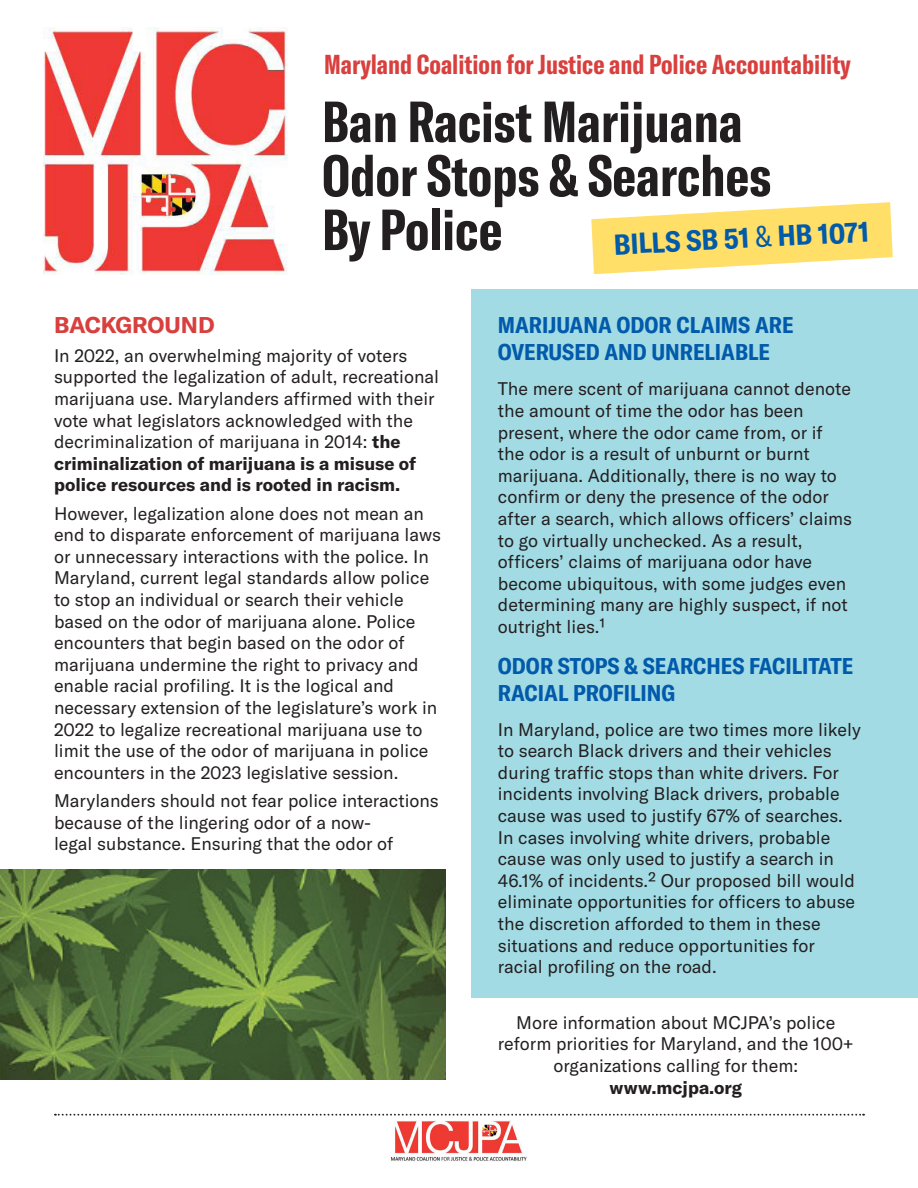
<style>
.page{position:relative;width:918px;height:1188px;background:#fff}
.page>*{position:absolute;margin:0;border:0;box-sizing:border-box;transform-origin:0 0}
.t1{font:700 extra-condensed 57px/54px "GT America";color:#231f20}
.t2{font:700 condensed 28.5px "GT America";color:#015aaa}
.t3{font:700 extra-condensed 27px "GT America";color:#d8403e}
.t4{font:700 condensed 22.5px/27px "GT America";color:#015aaa}
.t5{font:700 22.5px "GT America";color:#d8403e}
.t6{font:18px/21.6px "GT America";color:#231f20}
.t7{font:700 18px "GT America";color:#231f20}
.s1{font-weight:400}
.s2{font-weight:700}
</style>
<div class="page">
<svg style="left:55px;top:1114px;width:809px;height:2px"></svg>
<img style="left:391px;top:1121px;width:136px;height:40px">
<img style="left:43px;top:27px;width:245px;height:247px">
<div style="left:471px;top:289px;width:447px;height:709px;background:#a2dbe4"></div>
<img style="left:0;top:869px;width:445px;height:211px">
<svg style="left:591px;top:202px;width:302px;height:72px"></svg>
<p class="t3" style="left:324px;top:48px;width:528px">Maryland Coalition for Justice and Police Accountability</p>
<p class="t1" style="left:322px;top:95px;width:451px">Ban Racist Marijuana<br>Odor Stops &amp; Searches<br>By Police</p>
<p class="t2" style="left:613px;top:227px;width:257px;rotate:-3deg">BILLS SB 51 <span class="s1">&amp;</span> HB 1071</p>
<p class="t5" style="left:54px;top:311px;width:162px">BACKGROUND</p>
<p class="t6" style="left:54px;top:345px;width:387px">In 2022, an overwhelming majority of voters supported the legalization of adult, recreational marijuana use. Marylanders affirmed with their vote what legislators acknowledged with the decriminalization of marijuana in 2014: <span class="s2">the criminalization of marijuana is a misuse of police resources and is rooted in racism.</span></p>
<p class="t6" style="left:54px;top:503px;width:389px">However, legalization alone does not mean an end to disparate enforcement of marijuana laws or unnecessary interactions with the police. In Maryland, current legal standards allow police to stop an individual or search their vehicle based on the odor of marijuana alone. Police encounters that begin based on the odor of marijuana undermine the right to privacy and enable racial profiling. It is the logical and necessary extension of the legislature’s work in 2022 to legalize recreational marijuana use to limit the use of the odor of marijuana in police encounters in the 2023 legislative session.</p>
<p class="t6" style="left:54px;top:790px;width:386px">Marylanders should not fear police interactions because of the lingering odor of a now-<br>legal substance. Ensuring that the odor of</p>
<p class="t4" style="left:498px;top:312px;width:297px">MARIJUANA ODOR CLAIMS ARE<br>OVERUSED AND UNRELIABLE</p>
<p class="t6" style="left:498px;top:378px;width:356px">The mere scent of marijuana cannot denote the amount of time the odor has been present, where the odor came from, or if the odor is a result of unburnt or burnt marijuana. Additionally, there is no way to confirm or deny the presence of the odor after a search, which allows officers’ claims to go virtually unchecked. As a result, officers’ claims of marijuana odor have become ubiquitous, with some judges even determining many are highly suspect, if not outright lies.1</p>
<p class="t4" style="left:498px;top:652px;width:357px">ODOR STOPS &amp; SEARCHES FACILITATE<br>RACIAL PROFILING</p>
<p class="t6" style="left:498px;top:719px;width:364px">In Maryland, police are two times more likely to search Black drivers and their vehicles during traffic stops than white drivers. For incidents involving Black drivers, probable cause was used to justify 67% of searches.<br>In cases involving white drivers, probable cause was only used to justify a search in 46.1% of incidents.2 Our proposed bill would eliminate opportunities for officers to abuse the discretion afforded to them in these situations and reduce opportunities for racial profiling on the road.</p>
<p class="t6" style="left:498px;top:1012px;width:357px;text-align:center">More information about MCJPA’s police reform priorities for Maryland, and the 100+ organizations calling for them:</p>
<p class="t7" style="left:609px;top:1076px;width:134px">www.mcjpa.org</p>
</div>
